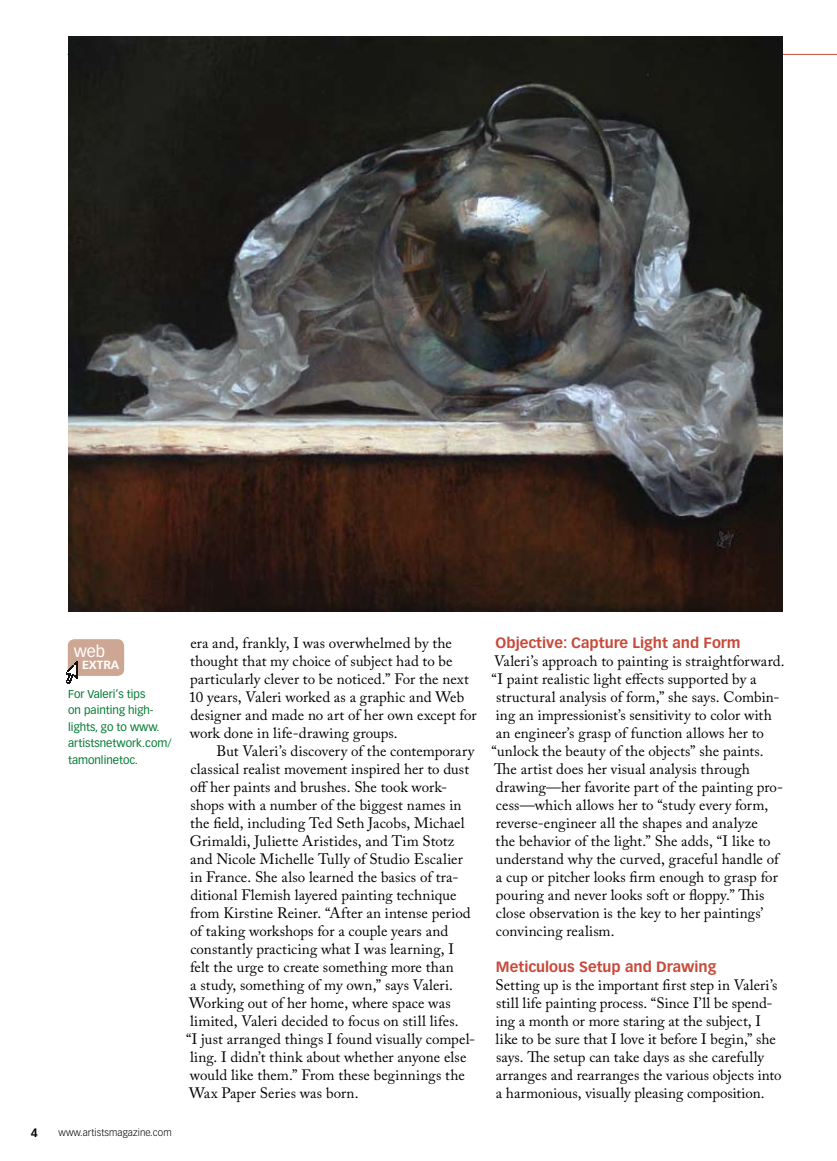
<style>
.page{position:relative;width:837px;height:1161px;background:#fff}
.page>*{position:absolute;margin:0;border:0;box-sizing:border-box;transform-origin:0 0}
.t1{font:16.2px "Vectora LT Std";color:#fff}
.t2{font:15px/18px "Adobe Caslon Pro";letter-spacing:.005em;color:#000}
.t3{font:700 14.7px "Vectora LT Std";color:#c74a3a}
.t4{font:700 11.7px "Vectora LT Std";color:#fff}
.t5{font:11.25px/16.5px "Vectora LT Std";color:#007931}
.t6{font:300 9.75px "Vectora LT Std";letter-spacing:.01em;color:#000}
</style>
<div class="page">
<hr style="left:68px;top:54px;width:769px;height:1px;background:#c74a3a">
<img style="left:69px;top:36px;width:714px;height:576px">
<div style="left:68px;top:639px;width:56px;height:37px;background:#cda793;border-radius:7px"></div>
<svg style="left:66px;top:662px;width:11px;height:22px"></svg>
<p class="t1" style="left:74px;top:642px;width:33px">web</p>
<p class="t4" style="left:82px;top:657px;width:37px">Extra</p>
<p class="t5" style="left:68px;top:685px;width:105px">For Valeri’s tips<br>on painting high&shy;lights, go to www. artistsnetwork.com/ tamonlinetoc.</p>
<p class="t6" style="left:59px;top:1127px;width:115px">www.artistsmagazine.com</p>
<p class="t2" style="left:189px;top:634px;width:289px">era and, frankly, I was overwhelmed by the thought that my choice of subject had to be particularly clever to be noticed.” For the next 10 years, Valeri worked as a graphic and Web designer and made no art of her own except for work done in life-drawing groups.</p>
<p class="t2" style="left:186px;top:742px;width:291px;text-indent:31px">But Valeri’s discovery of the contemporary classical realist movement inspired her to dust off her paints and brushes. She took work&shy;shops with a number of the biggest names in the field, including Ted Seth Jacobs, Michael Grimaldi, Juliette Aristides, and Tim Stotz and Nicole Michelle Tully of Studio Escalier<br>in France. She also learned the basics of tra&shy;ditional Flemish layered painting technique from Kirstine Reiner. “After an intense period of taking workshops for a couple years and constantly practicing what I was learning, I<br>felt the urge to create something more than<br>a study, something of my own,” says Valeri.<br>Working out of her home, where space was limited, Valeri decided to focus on still lifes.<br>“I just arranged things I found visually compel&shy;ling. I didn’t think about whether anyone else would like them.” From these beginnings the Wax Paper Series was born.</p>
<p class="t3" style="left:496px;top:634px;width:247px">Objective: Capture Light and Form</p>
<p class="t2" style="left:492px;top:652px;width:295px">Valeri’s approach to painting is straightforward. “I paint realistic light effects supported by a structural analysis of form,” she says. Combin&shy;ing an impressionist’s sensitivity to color with an engineer’s grasp of function allows her to “unlock the beauty of the objects” she paints.<br>The artist does her visual analysis through drawing—her favorite part of the painting pro&shy;cess—which allows her to “study every form, reverse-engineer all the shapes and analyze<br>the behavior of the light.” She adds, “I like to understand why the curved, graceful handle of a cup or pitcher looks firm enough to grasp for pouring and never looks soft or floppy.” This close observation is the key to her paintings’ convincing realism.</p>
<p class="t3" style="left:496px;top:958px;width:222px">Meticulous Setup and Drawing</p>
<p class="t2" style="left:495px;top:976px;width:288px">Setting up is the important first step in Valeri’s still life painting process. “Since I’ll be spend&shy;ing a month or more staring at the subject, I like to be sure that I love it before I begin,” she says. The setup can take days as she carefully arranges and rearranges the various objects into a harmonious, visually pleasing composition.</p>
</div>
